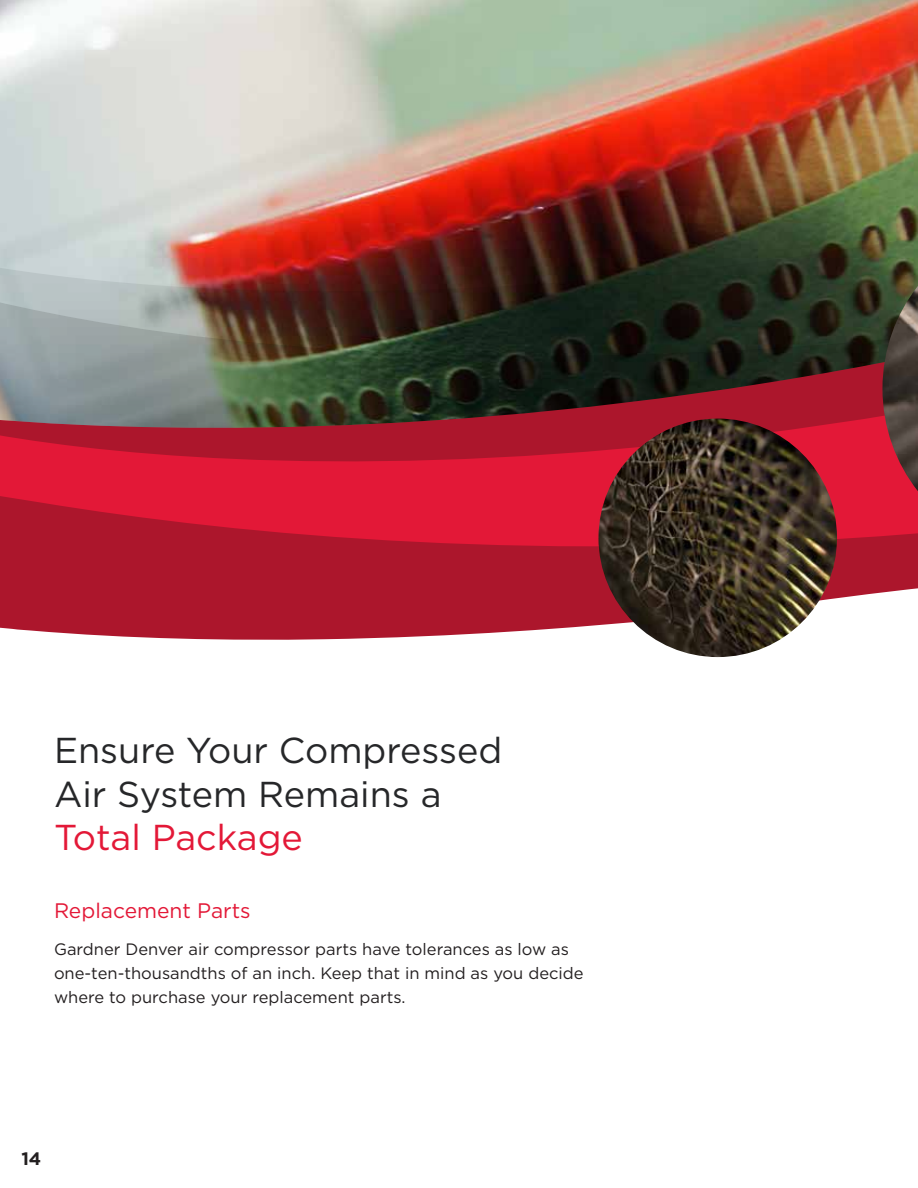
<style>
.page{position:relative;width:918px;height:1188px;background:#fff}
.page>*{position:absolute;margin:0;border:0;box-sizing:border-box;transform-origin:0 0}
.t1{font:36px/43.5px "Gotham";color:#262729}
.t2{font:36px "Gotham";color:#e31837}
.t3{font:21px "Gotham";color:#e31837}
.t4{font:700 18px "Gotham";color:#231f20}
.t5{font:16.5px/24px "Gotham";color:#231f20}
</style>
<div class="page">
<img style="left:0;top:0;width:918px;height:166px">
<img style="left:0;top:166px;width:918px;height:48px">
<img style="left:0;top:214px;width:918px;height:427px">
<svg style="left:0;top:330px;width:918px;height:255px;background:#952b37"></svg>
<img style="left:882px;top:286px;width:36px;height:205px">
<img style="left:598px;top:419px;width:239px;height:238px;border-radius:119px">
<h1 class="t1" style="left:54px;top:728px;width:450px">Ensure Your Compressed<br>Air System Remains a</h1>
<h1 class="t2" style="left:54px;top:814px;width:250px">Total Package</h1>
<p class="t3" style="left:54px;top:897px;width:198px">Replacement Parts</p>
<p class="t5" style="left:54px;top:937px;width:531px">Gardner Denver air compressor parts have tolerances as low as one-ten-thousandths of an inch. Keep that in mind as you decide where to purchase your replacement parts.</p>
<p class="t4" style="left:21px;top:1147px;width:21px">14</p>
</div>
